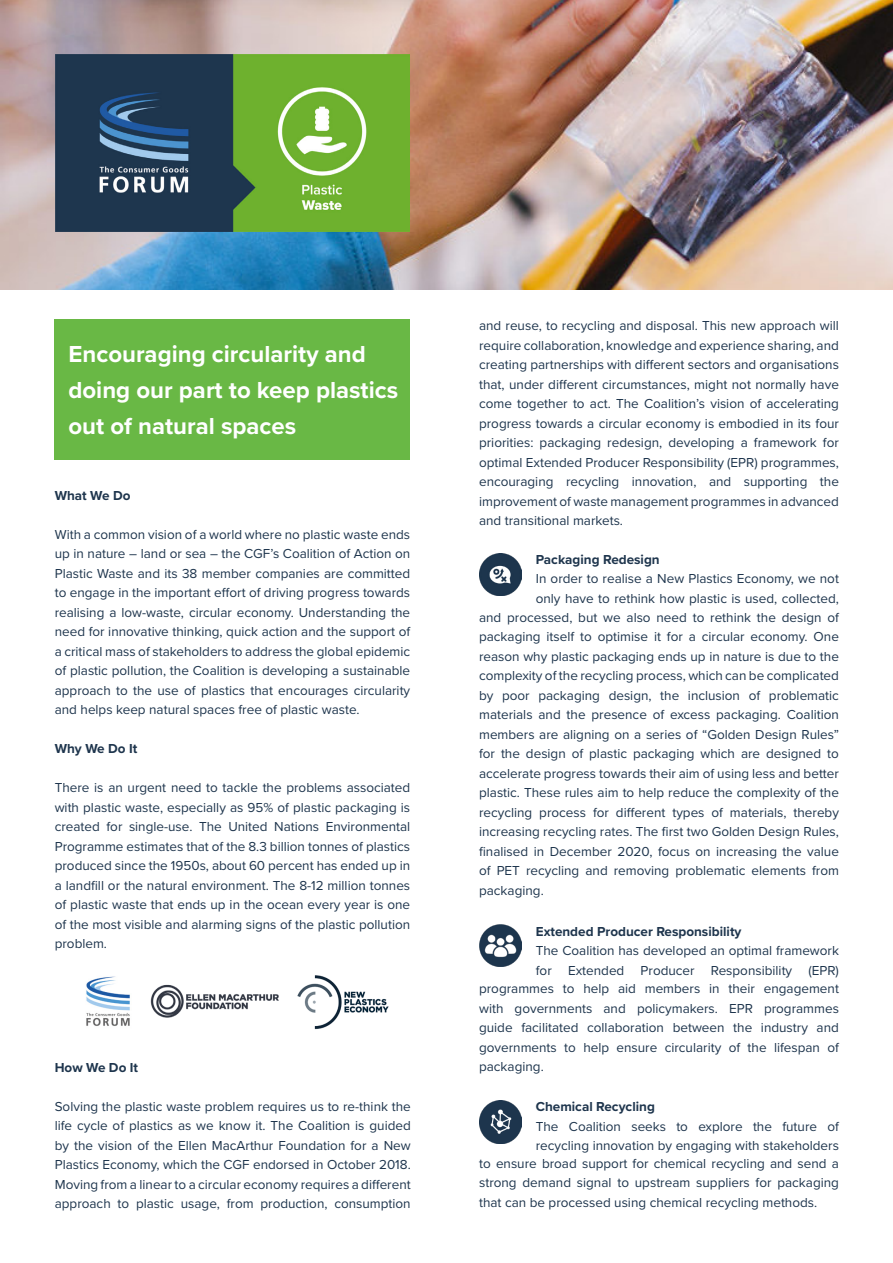
<style>
.page{position:relative;width:893px;height:1263px;background:#fff}
.page>*{position:absolute;margin:0;border:0;box-sizing:border-box;transform-origin:0 0}
.t1{font:700 24px/36px "Proxima Nova";color:#fff}
.t2{font:13.5px/19.5px "Proxima Nova";color:#1e354d;text-align:justify}
.t3{font:700 13.5px "Proxima Nova";color:#1e354d}
</style>
<div class="page">
<img style="left:0;top:0;width:893px;height:290px">
<div style="left:55px;top:320px;width:355px;height:140px;background:#69b845"></div>
<img style="left:56px;top:54px;width:353px;height:177px">
<img style="left:479px;top:553px;width:43px;height:42px">
<img style="left:479px;top:925px;width:43px;height:42px">
<img style="left:150px;top:984px;width:129px;height:34px">
<img style="left:297px;top:975px;width:92px;height:54px">
<img style="left:86px;top:976px;width:44px;height:50px">
<img style="left:479px;top:1100px;width:43px;height:43px">
<p class="t1" style="left:68px;top:335px;width:331px">Encouraging circularity and doing our part to keep plastics out of natural spaces</p>
<p class="t3" style="left:55px;top:485px;width:77px">What We Do</p>
<p class="t2" style="left:55px;top:524px;width:357px">With a common vision of a world where no plastic waste ends up in nature – land or sea – the CGF’s Coalition of Action on Plastic Waste and its 38 member companies are committed to engage in the important effort of driving progress towards realising a low-waste, circular economy. Understanding the need for innovative thinking, quick action and the support of a critical mass of stakeholders to address the global epidemic of plastic pollution, the Coalition is developing a sustainable approach to the use of plastics that encourages circularity and helps keep natural spaces free of plastic waste.</p>
<p class="t3" style="left:55px;top:739px;width:84px">Why We Do It</p>
<p class="t2" style="left:55px;top:777px;width:357px">There is an urgent need to tackle the problems associated with plastic waste, especially as 95% of plastic packaging is created for single-use. The United Nations Environmental Programme estimates that of the 8.3 billion tonnes of plastics produced since the 1950s, about 60 percent has ended up in a landfill or the natural environment. The 8-12 million tonnes of plastic waste that ends up in the ocean every year is one of the most visible and alarming signs of the plastic pollution problem.</p>
<p class="t2" style="left:479px;top:315px;width:361px">and reuse, to recycling and disposal. This new approach will require collaboration, knowledge and experience sharing, and creating partnerships with different sectors and organisations that, under different circumstances, might not normally have come together to act. The Coalition’s vision of accelerating progress towards a circular economy is embodied in its four priorities: packaging redesign, developing a framework for optimal Extended Producer Responsibility (EPR) programmes, encouraging recycling innovation, and supporting the improvement of waste management programmes in advanced and transitional markets.</p>
<p class="t3" style="left:536px;top:549px;width:125px">Packaging Redesign</p>
<p class="t2" style="left:536px;top:568px;width:305px">In order to realise a New Plastics Economy, we not</p>
<p class="t2" style="left:536px;top:588px;width:305px">only have to rethink how plastic is used, collected,</p>
<p class="t2" style="left:479px;top:607px;width:361px">and processed, but we also need to rethink the design of</p>
<p class="t2" style="left:479px;top:626px;width:361px">packaging itself to optimise it for a circular economy. One</p>
<p class="t2" style="left:479px;top:646px;width:361px">reason why plastic packaging ends up in nature is due to the</p>
<p class="t2" style="left:479px;top:665px;width:361px">complexity of the recycling process, which can be complicated</p>
<p class="t2" style="left:479px;top:685px;width:361px">by poor packaging design, the inclusion of problematic</p>
<p class="t2" style="left:479px;top:704px;width:361px">materials and the presence of excess packaging. Coalition</p>
<p class="t2" style="left:479px;top:724px;width:361px">members are aligning on a series of “Golden Design Rules”</p>
<p class="t2" style="left:479px;top:743px;width:361px">for the design of plastic packaging which are designed to</p>
<p class="t2" style="left:479px;top:763px;width:361px">accelerate progress towards their aim of using less and better</p>
<p class="t2" style="left:479px;top:782px;width:361px">plastic. These rules aim to help reduce the complexity of the</p>
<p class="t2" style="left:479px;top:802px;width:361px">recycling process for different types of materials, thereby</p>
<p class="t2" style="left:479px;top:821px;width:361px">increasing recycling rates. The first two Golden Design Rules,</p>
<p class="t2" style="left:479px;top:841px;width:361px">finalised in December 2020, focus on increasing the value</p>
<p class="t2" style="left:479px;top:860px;width:361px">of PET recycling and removing problematic elements from</p>
<p class="t2" style="left:479px;top:880px;width:66px">packaging.</p>
<p class="t3" style="left:536px;top:921px;width:207px">Extended Producer Responsibility</p>
<p class="t2" style="left:479px;top:940px;width:361px;text-align:right">The Coalition has developed an optimal framework<br>for Extended Producer Responsibility (EPR) programmes to help aid members in their engagement with governments and policymakers. EPR programmes guide facilitated collaboration between the industry and governments to help ensure circularity of the lifespan of</p>
<p class="t3" style="left:55px;top:1057px;width:85px">How We Do It</p>
<p class="t2" style="left:479px;top:1056px;width:66px">packaging.</p>
<p class="t2" style="left:55px;top:1096px;width:358px">Solving the plastic waste problem requires us to re-think the life cycle of plastics as we know it. The Coalition is guided by the vision of the Ellen MacArthur Foundation for a New Plastics Economy, which the CGF endorsed in October 2018.<br>Moving from a linear to a circular economy requires a different approach to plastic usage, from production, consumption</p>
<p class="t3" style="left:536px;top:1096px;width:121px">Chemical Recycling</p>
<p class="t2" style="left:536px;top:1116px;width:305px">The Coalition seeks to explore the future of recycling innovation by engaging with stakeholders</p>
<p class="t2" style="left:479px;top:1153px;width:361px">to ensure broad support for chemical recycling and send a strong demand signal to upstream suppliers for packaging that can be processed using chemical recycling methods.</p>
</div>
